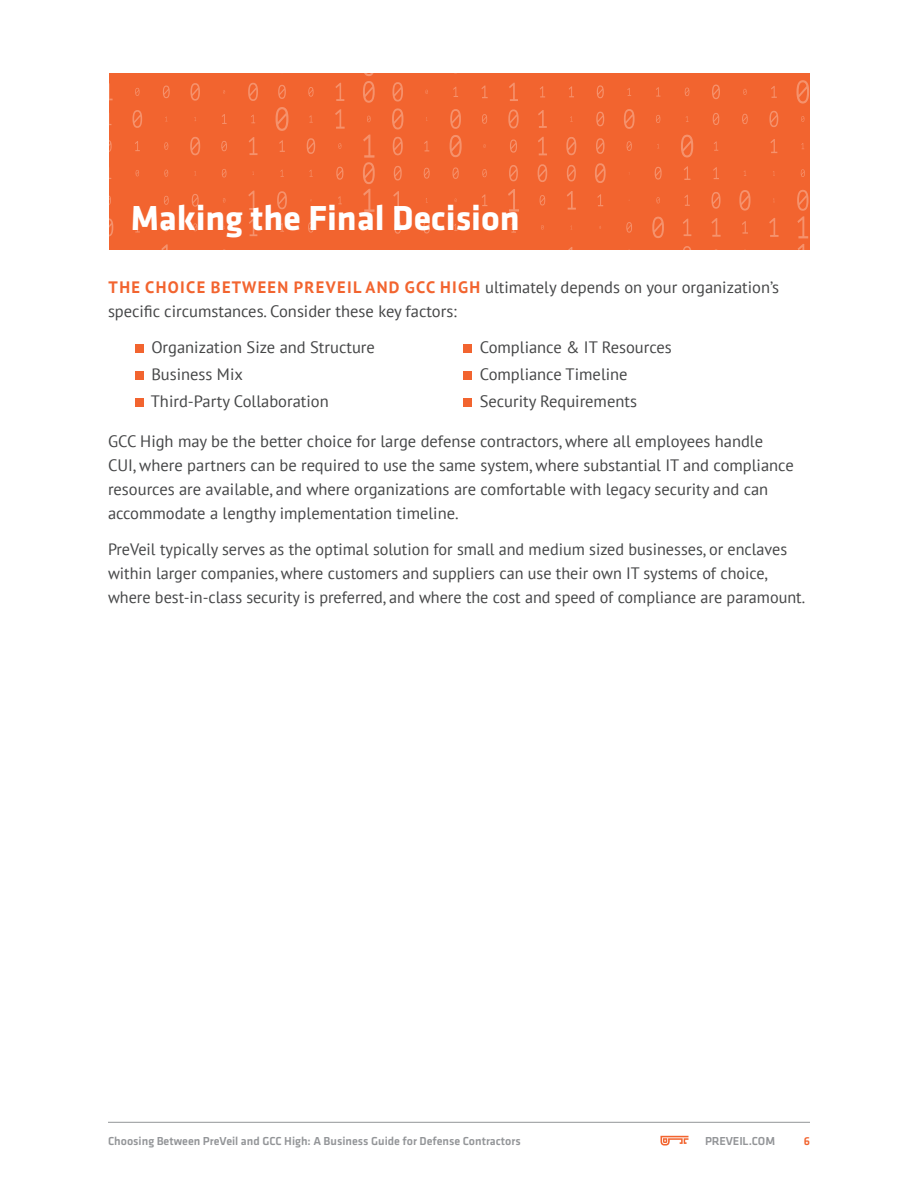
<style>
.page{position:relative;width:918px;height:1188px;background:#fff}
.page>*{position:absolute;margin:0;border:0;box-sizing:border-box;transform-origin:0 0}
.Hed1{font:700 36px "Klavika";color:#fff}
.BodyText{font:16.5px/24px "PT Sans";color:#454647}
.t1{font:500 12px "Klavika";color:#939598}
.t2{font:500 12px "Klavika";color:#f2642f}
.s1{font-weight:700;color:#f2642f}
</style>
<div class="page">
<svg style="left:660px;top:1136px;width:29px;height:10px"></svg>
<hr style="left:108px;top:1122px;width:702px;height:1px;background:#939598">
<div style="left:109px;top:74px;width:700px;height:176px;background:#f2642f"></div>
<svg style="left:109px;top:83px;width:4px;height:17px"></svg>
<svg style="left:135px;top:88px;width:5px;height:8px"></svg>
<svg style="left:163px;top:86px;width:7px;height:12px"></svg>
<svg style="left:190px;top:83px;width:10px;height:18px"></svg>
<svg style="left:248px;top:83px;width:10px;height:18px"></svg>
<svg style="left:278px;top:85px;width:8px;height:14px"></svg>
<svg style="left:308px;top:87px;width:6px;height:10px"></svg>
<svg style="left:335px;top:83px;width:9px;height:18px"></svg>
<svg style="left:363px;top:74px;width:12px;height:29px"></svg>
<svg style="left:392px;top:82px;width:11px;height:20px"></svg>
<svg style="left:453px;top:87px;width:5px;height:10px"></svg>
<svg style="left:481px;top:85px;width:7px;height:13px"></svg>
<svg style="left:509px;top:83px;width:9px;height:18px"></svg>
<svg style="left:540px;top:86px;width:5px;height:11px"></svg>
<svg style="left:569px;top:86px;width:5px;height:11px"></svg>
<svg style="left:597px;top:85px;width:7px;height:13px"></svg>
<svg style="left:627px;top:88px;width:4px;height:8px"></svg>
<svg style="left:656px;top:87px;width:4px;height:10px"></svg>
<svg style="left:685px;top:88px;width:4px;height:8px"></svg>
<svg style="left:712px;top:85px;width:8px;height:14px"></svg>
<svg style="left:743px;top:89px;width:4px;height:6px"></svg>
<svg style="left:771px;top:86px;width:6px;height:12px"></svg>
<svg style="left:796px;top:80px;width:13px;height:24px"></svg>
<svg style="left:109px;top:113px;width:2px;height:12px"></svg>
<svg style="left:133px;top:110px;width:9px;height:18px"></svg>
<svg style="left:222px;top:114px;width:5px;height:10px"></svg>
<svg style="left:251px;top:115px;width:4px;height:8px"></svg>
<svg style="left:276px;top:107px;width:12px;height:24px"></svg>
<svg style="left:309px;top:115px;width:4px;height:8px"></svg>
<svg style="left:335px;top:109px;width:10px;height:20px"></svg>
<svg style="left:367px;top:116px;width:4px;height:6px"></svg>
<svg style="left:392px;top:108px;width:11px;height:22px"></svg>
<svg style="left:450px;top:109px;width:11px;height:20px"></svg>
<svg style="left:482px;top:114px;width:5px;height:10px"></svg>
<svg style="left:508px;top:109px;width:11px;height:19px"></svg>
<svg style="left:538px;top:110px;width:9px;height:18px"></svg>
<svg style="left:596px;top:112px;width:8px;height:14px"></svg>
<svg style="left:624px;top:109px;width:11px;height:20px"></svg>
<svg style="left:656px;top:115px;width:4px;height:8px"></svg>
<svg style="left:713px;top:113px;width:6px;height:12px"></svg>
<svg style="left:742px;top:114px;width:6px;height:10px"></svg>
<svg style="left:769px;top:111px;width:9px;height:16px"></svg>
<svg style="left:801px;top:116px;width:3px;height:6px"></svg>
<svg style="left:109px;top:140px;width:3px;height:12px"></svg>
<svg style="left:135px;top:141px;width:5px;height:10px"></svg>
<svg style="left:164px;top:142px;width:4px;height:8px"></svg>
<svg style="left:190px;top:137px;width:10px;height:18px"></svg>
<svg style="left:221px;top:141px;width:6px;height:10px"></svg>
<svg style="left:249px;top:137px;width:9px;height:18px"></svg>
<svg style="left:279px;top:140px;width:6px;height:12px"></svg>
<svg style="left:307px;top:138px;width:8px;height:16px"></svg>
<svg style="left:338px;top:143px;width:3px;height:6px"></svg>
<svg style="left:393px;top:137px;width:10px;height:18px"></svg>
<svg style="left:424px;top:141px;width:5px;height:10px"></svg>
<svg style="left:450px;top:135px;width:12px;height:22px"></svg>
<svg style="left:510px;top:139px;width:7px;height:14px"></svg>
<svg style="left:538px;top:137px;width:9px;height:18px"></svg>
<svg style="left:566px;top:137px;width:10px;height:18px"></svg>
<svg style="left:596px;top:138px;width:9px;height:16px"></svg>
<svg style="left:627px;top:141px;width:5px;height:10px"></svg>
<svg style="left:681px;top:135px;width:12px;height:22px"></svg>
<svg style="left:714px;top:141px;width:4px;height:10px"></svg>
<svg style="left:770px;top:139px;width:7px;height:14px"></svg>
<svg style="left:801px;top:143px;width:3px;height:6px"></svg>
<svg style="left:109px;top:168px;width:2px;height:11px"></svg>
<svg style="left:136px;top:170px;width:3px;height:6px"></svg>
<svg style="left:164px;top:170px;width:4px;height:7px"></svg>
<svg style="left:222px;top:169px;width:4px;height:8px"></svg>
<svg style="left:280px;top:170px;width:4px;height:7px"></svg>
<svg style="left:309px;top:170px;width:4px;height:7px"></svg>
<svg style="left:336px;top:167px;width:7px;height:13px"></svg>
<svg style="left:394px;top:166px;width:8px;height:15px"></svg>
<svg style="left:424px;top:168px;width:6px;height:11px"></svg>
<svg style="left:453px;top:167px;width:6px;height:12px"></svg>
<svg style="left:482px;top:169px;width:5px;height:8px"></svg>
<svg style="left:509px;top:165px;width:9px;height:16px"></svg>
<svg style="left:538px;top:164px;width:9px;height:18px"></svg>
<svg style="left:567px;top:165px;width:9px;height:16px"></svg>
<svg style="left:595px;top:163px;width:11px;height:20px"></svg>
<svg style="left:655px;top:167px;width:7px;height:13px"></svg>
<svg style="left:684px;top:166px;width:6px;height:14px"></svg>
<svg style="left:713px;top:167px;width:6px;height:12px"></svg>
<svg style="left:801px;top:169px;width:4px;height:8px"></svg>
<svg style="left:109px;top:196px;width:2px;height:9px"></svg>
<svg style="left:164px;top:196px;width:5px;height:9px"></svg>
<svg style="left:192px;top:194px;width:7px;height:13px"></svg>
<svg style="left:248px;top:191px;width:10px;height:19px"></svg>
<svg style="left:277px;top:191px;width:10px;height:18px"></svg>
<svg style="left:338px;top:196px;width:4px;height:8px"></svg>
<svg style="left:363px;top:135px;width:12px;height:77px"></svg>
<svg style="left:393px;top:191px;width:9px;height:18px"></svg>
<svg style="left:482px;top:194px;width:5px;height:12px"></svg>
<svg style="left:508px;top:189px;width:11px;height:23px"></svg>
<svg style="left:540px;top:195px;width:5px;height:10px"></svg>
<svg style="left:567px;top:191px;width:9px;height:19px"></svg>
<svg style="left:597px;top:194px;width:6px;height:12px"></svg>
<svg style="left:656px;top:197px;width:4px;height:6px"></svg>
<svg style="left:684px;top:195px;width:6px;height:11px"></svg>
<svg style="left:711px;top:192px;width:10px;height:17px"></svg>
<svg style="left:739px;top:190px;width:12px;height:21px"></svg>
<svg style="left:109px;top:218px;width:4px;height:18px"></svg>
<svg style="left:135px;top:222px;width:5px;height:10px"></svg>
<svg style="left:164px;top:223px;width:4px;height:8px"></svg>
<svg style="left:193px;top:223px;width:4px;height:8px"></svg>
<svg style="left:249px;top:219px;width:8px;height:17px"></svg>
<svg style="left:280px;top:223px;width:4px;height:9px"></svg>
<svg style="left:308px;top:222px;width:6px;height:11px"></svg>
<svg style="left:394px;top:221px;width:7px;height:13px"></svg>
<svg style="left:423px;top:221px;width:7px;height:13px"></svg>
<svg style="left:511px;top:222px;width:5px;height:11px"></svg>
<svg style="left:541px;top:225px;width:3px;height:5px"></svg>
<svg style="left:626px;top:222px;width:6px;height:11px"></svg>
<svg style="left:652px;top:217px;width:12px;height:21px"></svg>
<svg style="left:683px;top:219px;width:8px;height:17px"></svg>
<svg style="left:711px;top:218px;width:10px;height:19px"></svg>
<svg style="left:742px;top:221px;width:6px;height:13px"></svg>
<svg style="left:769px;top:218px;width:10px;height:19px"></svg>
<svg style="left:797px;top:190px;width:11px;height:48px"></svg>
<svg style="left:161px;top:244px;width:7px;height:6px"></svg>
<svg style="left:568px;top:247px;width:5px;height:3px"></svg>
<svg style="left:683px;top:246px;width:8px;height:4px"></svg>
<svg style="left:798px;top:244px;width:7px;height:6px"></svg>
<div style="left:135px;top:345px;width:8px;height:8px;background:#f2642f"></div>
<div style="left:135px;top:372px;width:8px;height:8px;background:#f2642f"></div>
<div style="left:135px;top:399px;width:8px;height:8px;background:#f2642f"></div>
<div style="left:464px;top:345px;width:8px;height:8px;background:#f2642f"></div>
<div style="left:464px;top:372px;width:8px;height:8px;background:#f2642f"></div>
<div style="left:464px;top:399px;width:8px;height:8px;background:#f2642f"></div>
<p class="Hed1" style="left:131px;top:198px;width:391px">Making the Final Decision</p>
<p class="BodyText" style="left:108px;top:274px;width:673px"><span class="s1">THE CHOICE BETWEEN PREVEIL AND GCC HIGH</span> ultimately depends on your organization’s specific circumstances. Consider these key factors:</p>
<p class="BodyText" style="left:151px;top:334px;width:225px">Organization Size and Structure</p>
<p class="BodyText" style="left:151px;top:361px;width:93px">Business Mix</p>
<p class="BodyText" style="left:151px;top:388px;width:180px">Third-Party Collaboration</p>
<p class="BodyText" style="left:480px;top:334px;width:193px">Compliance &amp; IT Resources</p>
<p class="BodyText" style="left:480px;top:361px;width:149px">Compliance Timeline</p>
<p class="BodyText" style="left:480px;top:388px;width:159px">Security Requirements</p>
<p class="BodyText" style="left:108px;top:429px;width:687px">GCC High may be the better choice for large defense contractors, where all employees handle CUI, where partners can be required to use the same system, where substantial IT and compliance resources are available, and where organizations are comfortable with legacy security and can accommodate a lengthy implementation timeline.</p>
<p class="BodyText" style="left:108px;top:537px;width:699px">PreVeil typically serves as the optimal solution for small and medium sized businesses, or enclaves within larger companies, where customers and suppliers can use their own IT systems of choice, where best-in-class security is preferred, and where the cost and speed of compliance are paramount.</p>
<p class="t1" style="left:108px;top:1134px;width:414px">Choosing Between PreVeil and GCC High: A Business Guide for Defense Contractors</p>
<p class="t1" style="left:705px;top:1134px;width:72px">PREVEIL.COM</p>
<p class="t2" style="left:804px;top:1134px;width:8px">6</p>
</div>
